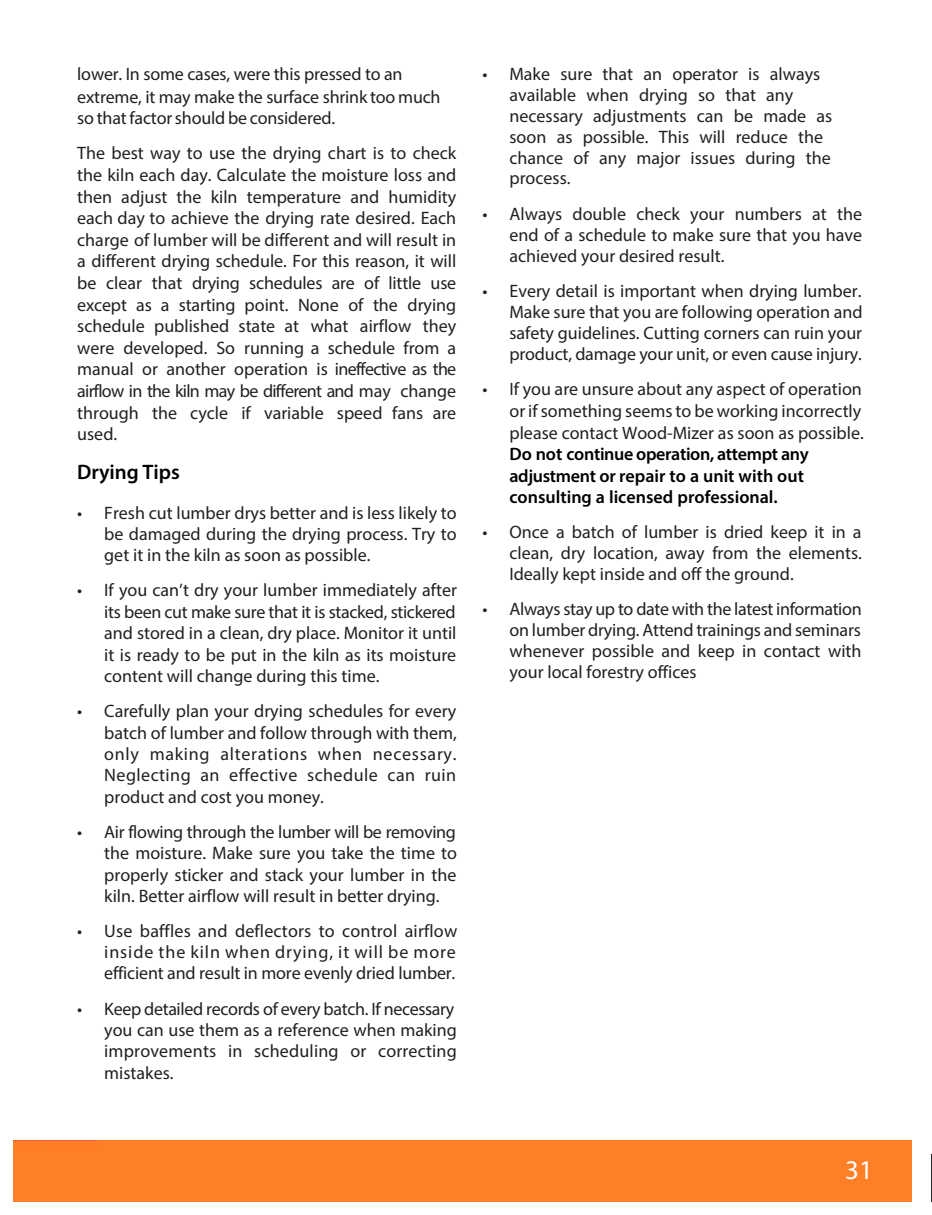
<style>
.page{position:relative;width:932px;height:1215px;background:#fff}
.page>*{position:absolute;margin:0;border:0;box-sizing:border-box;transform-origin:0 0}
.t1{font:27px "Myriad Pro";color:#fff}
.t2{font:600 21px "Myriad Pro";color:#000}
.t3{font:18px/21.6px "Myriad Pro";color:#231f20;text-align:justify}
.t4{font:600 18px/21.5px "Myriad Pro";color:#000}
</style>
<div class="page">
<img style="left:931px;top:1153px;width:1px;height:49px">
<div style="left:14px;top:1141px;width:897px;height:61px;background:#ff7f26"></div>
<p class="t3" style="left:77px;top:63px;width:365px;line-height:22px;text-align:left">lower. In some cases, were this pressed to an extreme, it may make the surface shrink too much so that factor should be considered.</p>
<p class="t3" style="left:77px;top:142px;width:380px">The best way to use the drying chart is to check the kiln each day. Calculate the moisture loss and then adjust the kiln temperature and humidity each day to achieve the drying rate desired. Each charge of lumber will be different and will result in a different drying schedule. For this reason, it will be clear that drying schedules are of little use except as a starting point. None of the drying schedule published state at what airflow they were developed. So running a schedule from a manual or another operation is ineffective as the airflow in the kiln may be different and may change through the cycle if variable speed fans are used.</p>
<p class="t2" style="left:77px;top:458px;width:104px">Drying Tips</p>
<p class="t3" style="left:104px;top:502px;width:354px;line-height:21.1px;text-indent:-27px">• Fresh cut lumber drys better and is less likely to be damaged during the drying process. Try to get it in the kiln as soon as possible.</p>
<p class="t3" style="left:104px;top:579px;width:354px;text-indent:-27px">• If you can’t dry your lumber immediately after its been cut make sure that it is stacked, stickered and stored in a clean, dry place. Monitor it until it is ready to be put in the kiln as its moisture content will change during this time.</p>
<p class="t3" style="left:104px;top:700px;width:354px;text-indent:-27px">• Carefully plan your drying schedules for every batch of lumber and follow through with them, only making alterations when necessary.<br>Neglecting an effective schedule can ruin product and cost you money.</p>
<p class="t3" style="left:104px;top:821px;width:354px;text-indent:-27px">• Air flowing through the lumber will be removing the moisture. Make sure you take the time to properly sticker and stack your lumber in the kiln. Better airflow will result in better drying.</p>
<p class="t3" style="left:104px;top:920px;width:354px;line-height:21.1px;text-indent:-27px">• Use baffles and deflectors to control airflow inside the kiln when drying, it will be more efficient and result in more evenly dried lumber.</p>
<p class="t3" style="left:104px;top:998px;width:354px;text-align:left;text-indent:-27px">• Keep detailed records of every batch. If necessary you can use them as a reference when making improvements in scheduling or correcting mistakes.</p>
<p class="t3" style="left:509px;top:64px;width:324px;line-height:20.9px;text-align:left;text-indent:-27px">• Make sure that an operator is always available when drying so that any necessary adjustments can be made as soon as possible. This will reduce the chance of any major issues during the process.</p>
<p class="t3" style="left:509px;top:204px;width:354px;line-height:20.9px;text-indent:-27px">• Always double check your numbers at the end of a schedule to make sure that you have achieved your desired result.</p>
<p class="t3" style="left:509px;top:280px;width:354px;line-height:21.1px;text-indent:-27px">• Every detail is important when drying lumber.<br>Make sure that you are following operation and safety guidelines. Cutting corners can ruin your product, damage your unit, or even cause injury.</p>
<p class="t3" style="left:509px;top:378px;width:356px;text-align:left;text-indent:-27px">• If you are unsure about any aspect of operation or if something seems to be working incorrectly please contact Wood-Mizer as soon as possible.</p>
<p class="t4" style="left:509px;top:443px;width:301px">Do not continue operation, attempt any adjustment or repair to a unit with out consulting a licensed professional.</p>
<p class="t3" style="left:509px;top:521px;width:354px;line-height:20.9px;text-indent:-27px">• Once a batch of lumber is dried keep it in a clean, dry location, away from the elements.<br>Ideally kept inside and off the ground.</p>
<p class="t3" style="left:509px;top:598px;width:353px;line-height:21.1px;text-indent:-27px">• Always stay up to date with the latest information on lumber drying. Attend trainings and seminars whenever possible and keep in contact with your local forestry offices</p>
<h1 class="t1" style="left:845px;top:1153px;width:29px">31</h1>
</div>
